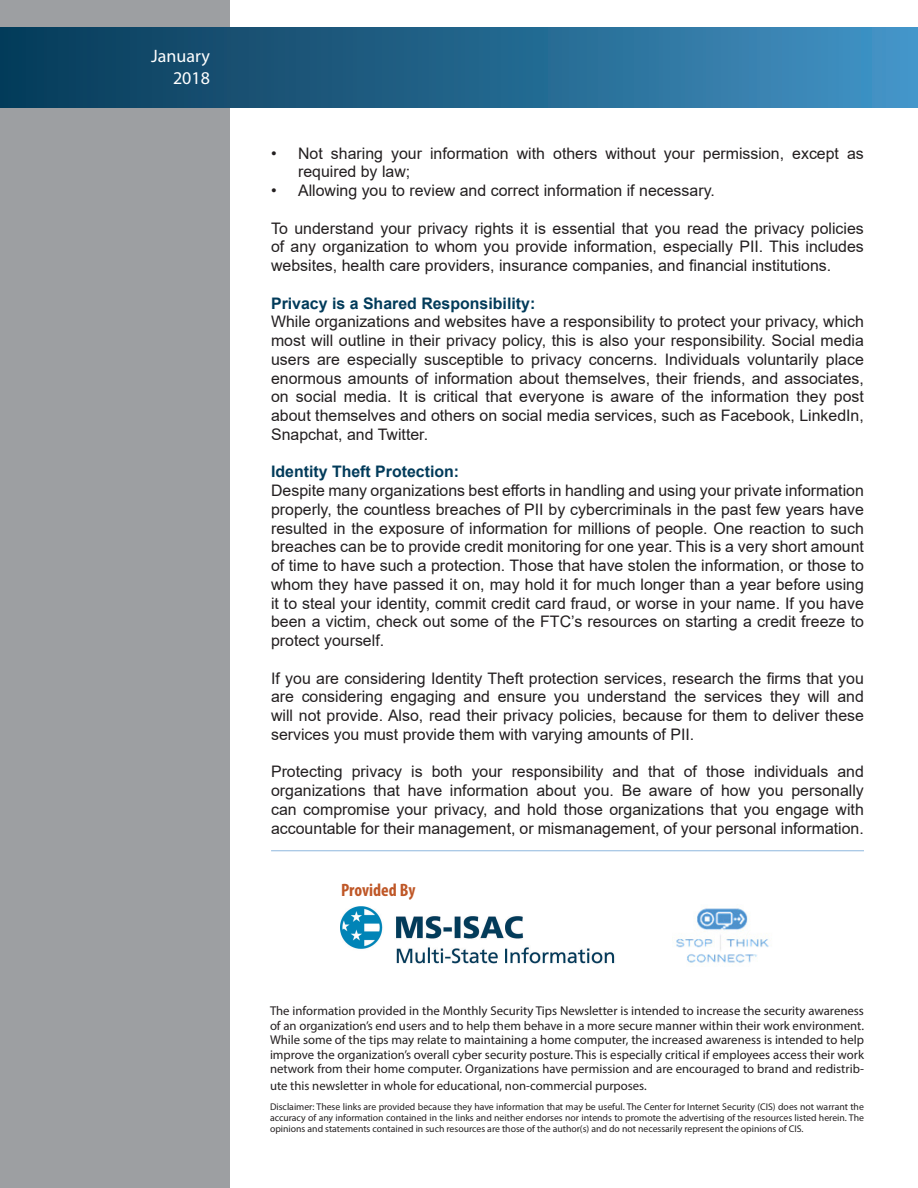
<style>
.page{position:relative;width:918px;height:1188px;background:#fff}
.page>*{position:absolute;margin:0;border:0;box-sizing:border-box;transform-origin:0 0}
.t1{font:18px "Myriad Pro";color:#fff}
.t2{font:700 condensed 18px "Myriad Pro";color:#bf5727}
.t3{font:15.9px/18.8px "Arial";color:#231f20;text-align:justify}
.t4{font:700 15.9px "Arial";color:#023b5a}
.t5{font:12.75px/14.7px "Myriad Pro";color:#231f20;text-align:justify}
.t6{font:9.75px/10.8px "Myriad Pro";color:#231f20;text-align:justify}
</style>
<div class="page">
<div style="left:0;top:0;width:230px;height:1188px;background:#9d9fa2"></div>
<div style="left:0;top:27px;width:918px;height:81px;background:linear-gradient(to right,#063955,#4292c4)"></div>
<img style="left:341px;top:907px;width:274px;height:57px">
<img style="left:676px;top:908px;width:93px;height:55px">
<hr style="left:271px;top:850px;width:593px;height:1px;background:#8fb8de">
<p class="t1" style="left:151px;top:45px;width:60px">January</p>
<p class="t1" style="left:173px;top:67px;width:38px">2018</p>
<p class="t3" style="left:298px;top:144px;width:567px;text-indent:-27px">• Not sharing your information with others without your permission, except as required by law;</p>
<p class="t3" style="left:271px;top:181px;width:445px">• Allowing you to review and correct information if necessary.</p>
<p class="t3" style="left:271px;top:219px;width:594px">To understand your privacy rights it is essential that you read the privacy policies of any organization to whom you provide information, especially PII. This includes websites, health care providers, insurance companies, and financial institutions.</p>
<p class="t4" style="left:271px;top:292px;width:266px">Privacy is a Shared Responsibility:</p>
<p class="t3" style="left:271px;top:312px;width:594px">While organizations and websites have a responsibility to protect your privacy, which most will outline in their privacy policy, this is also your responsibility. Social media users are especially susceptible to privacy concerns. Individuals voluntarily place enormous amounts of information about themselves, their friends, and associates, on social media. It is critical that everyone is aware of the information they post about themselves and others on social media services, such as Facebook, LinkedIn, Snapchat, and Twitter.</p>
<p class="t4" style="left:271px;top:461px;width:190px">Identity Theft Protection:</p>
<p class="t3" style="left:271px;top:481px;width:594px">Despite many organizations best efforts in handling and using your private information properly, the countless breaches of PII by cybercriminals in the past few years have resulted in the exposure of information for millions of people. One reaction to such breaches can be to provide credit monitoring for one year. This is a very short amount of time to have such a protection. Those that have stolen the information, or those to whom they have passed it on, may hold it for much longer than a year before using it to steal your identity, commit credit card fraud, or worse in your name. If you have been a victim, check out some of the FTC’s resources on starting a credit freeze to protect yourself.</p>
<p class="t3" style="left:271px;top:669px;width:594px">If you are considering Identity Theft protection services, research the firms that you are considering engaging and ensure you understand the services they will and will not provide. Also, read their privacy policies, because for them to deliver these services you must provide them with varying amounts of PII.</p>
<p class="t3" style="left:271px;top:762px;width:594px">Protecting privacy is both your responsibility and that of those individuals and organizations that have information about you. Be aware of how you personally can compromise your privacy, and hold those organizations that you engage with accountable for their management, or mismanagement, of your personal information.</p>
<p class="t2" style="left:341px;top:879px;width:76px">Provided By</p>
<p class="t5" style="left:270px;top:1003px;width:596px">The information provided in the Monthly Security Tips Newsletter is intended to increase the security awareness of an organization’s end users and to help them behave in a more secure manner within their work environment.<br>While some of the tips may relate to maintaining a home computer, the increased awareness is intended to help improve the organization’s overall cyber security posture. This is especially critical if employees access their work network from their home computer. Organizations have permission and are encouraged to brand and redistrib-</p>
<p class="t5" style="left:270px;top:1078px;width:378px">ute this newsletter in whole for educational, non-commercial purposes.</p>
<p class="t6" style="left:270px;top:1102px;width:596px">Disclaimer: These links are provided because they have information that may be useful. The Center for Internet Security (CIS) does not warrant the accuracy of any information contained in the links and neither endorses nor intends to promote the advertising of the resources listed herein. The opinions and statements contained in such resources are those of the author(s) and do not necessarily represent the opinions of CIS.</p>
</div>
